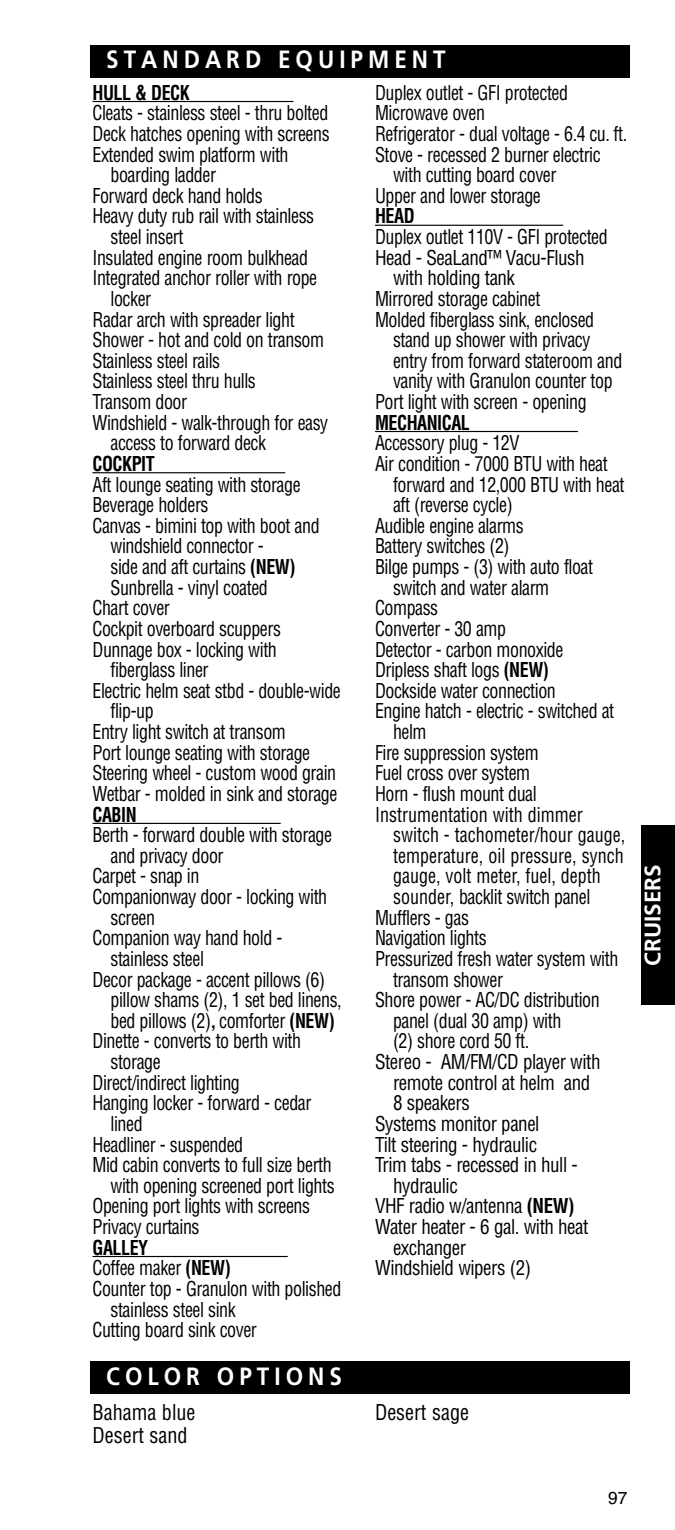
<style>
.page{position:relative;width:675px;height:1530px;background:#fff}
.page>*{position:absolute;margin:0;border:0;box-sizing:border-box;transform-origin:0 0}
.t1{font:700 25px "Frutiger";letter-spacing:.22em;color:#fff;scale:.9 1}
.t2{font:700 22.5px "Frutiger";color:#fff}
.t3{font:condensed 21.25px/22.5px "Helvetica";color:#000;scale:.95 1}
.t4{font:condensed 20px "Helvetica";letter-spacing:-.025em;color:#000;scale:.9 1}
.t5{font:condensed 20px "Helvetica";letter-spacing:-.025em;color:#000;scale:.95 1}
.t6{font:condensed 20px "Helvetica";color:#000;scale:.9 1}
.t7{font:700 condensed 20px "Helvetica";letter-spacing:-.025em;color:#000;scale:.9 1}
.t8{font:17.5px "Helvetica";color:#000}
.s1{font-weight:700}
</style>
<div class="page">
<div style="left:641px;top:825px;width:34px;height:180px;background:#000"></div>
<hr style="left:92px;top:101px;width:201px;height:1px;background:#000">
<hr style="left:92px;top:472px;width:193px;height:1px;background:#000">
<hr style="left:92px;top:823px;width:189px;height:1px;background:#000">
<hr style="left:92px;top:1256px;width:196px;height:1px;background:#000">
<hr style="left:375px;top:225px;width:188px;height:1px;background:#000">
<hr style="left:375px;top:431px;width:203px;height:1px;background:#000">
<div style="left:90px;top:45px;width:540px;height:32px;background:#000"></div>
<div style="left:90px;top:1362px;width:540px;height:32px;background:#000"></div>
<p class="t1" style="left:106px;top:49px;width:379px">STANDARD EQUIPMENT</p>
<p class="t7" style="left:92px;top:85px;width:110px">HULL &amp; DECK</p>
<p class="t4" style="left:92px;top:105px;width:264px">Cleats - stainless steel - thru bolted</p>
<p class="t4" style="left:92px;top:126px;width:265px">Deck hatches opening with screens</p>
<p class="t4" style="left:92px;top:147px;width:219px">Extended swim platform with</p>
<p class="t4" style="left:111px;top:167px;width:119px">boarding ladder</p>
<p class="t4" style="left:92px;top:188px;width:191px">Forward deck hand holds</p>
<p class="t4" style="left:92px;top:208px;width:248px">Heavy duty rub rail with stainless</p>
<p class="t4" style="left:111px;top:229px;width:83px">steel insert</p>
<p class="t4" style="left:92px;top:250px;width:241px">Insulated engine room bulkhead</p>
<p class="t4" style="left:92px;top:270px;width:251px">Integrated anchor roller with rope</p>
<p class="t4" style="left:111px;top:291px;width:47px">locker</p>
<p class="t4" style="left:92px;top:312px;width:226px">Radar arch with spreader light</p>
<p class="t4" style="left:92px;top:332px;width:259px">Shower - hot and cold on transom</p>
<p class="t4" style="left:92px;top:353px;width:143px">Stainless steel rails</p>
<p class="t4" style="left:92px;top:373px;width:183px">Stainless steel thru hulls</p>
<p class="t4" style="left:92px;top:394px;width:107px">Transom door</p>
<p class="t4" style="left:92px;top:415px;width:263px">Windshield - walk-through for easy</p>
<p class="t4" style="left:111px;top:435px;width:174px">access to forward deck</p>
<p class="t7" style="left:92px;top:456px;width:71px">COCKPIT</p>
<p class="t4" style="left:92px;top:477px;width:233px">Aft lounge seating with storage</p>
<p class="t4" style="left:92px;top:497px;width:131px">Beverage holders</p>
<p class="t4" style="left:92px;top:518px;width:254px">Canvas - bimini top with boot and</p>
<p class="t4" style="left:111px;top:538px;width:172px">windshield connector -</p>
<p class="t4" style="left:111px;top:559px;width:207px">side and aft curtains <span class="s1">(NEW)</span></p>
<p class="t4" style="left:110px;top:580px;width:176px">Sunbrella - vinyl coated</p>
<p class="t4" style="left:92px;top:600px;width:87px">Chart cover</p>
<p class="t4" style="left:92px;top:621px;width:211px">Cockpit overboard scuppers</p>
<p class="t4" style="left:92px;top:642px;width:206px">Dunnage box - locking with</p>
<p class="t4" style="left:110px;top:662px;width:111px">fiberglass liner</p>
<p class="t4" style="left:92px;top:683px;width:277px">Electric helm seat stbd - double-wide</p>
<p class="t4" style="left:110px;top:703px;width:50px">flip-up</p>
<p class="t4" style="left:92px;top:724px;width:216px">Entry light switch at transom</p>
<p class="t4" style="left:92px;top:745px;width:243px">Port lounge seating with storage</p>
<p class="t4" style="left:92px;top:765px;width:272px">Steering wheel - custom wood grain</p>
<p class="t4" style="left:92px;top:786px;width:274px">Wetbar - molded in sink and storage</p>
<p class="t7" style="left:92px;top:807px;width:51px">CABIN</p>
<p class="t4" style="left:92px;top:827px;width:268px">Berth - forward double with storage</p>
<p class="t4" style="left:111px;top:848px;width:127px">and privacy door</p>
<p class="t4" style="left:92px;top:868px;width:120px">Carpet - snap in</p>
<p class="t4" style="left:92px;top:889px;width:262px">Companionway door - locking with</p>
<p class="t4" style="left:111px;top:910px;width:51px">screen</p>
<p class="t4" style="left:92px;top:930px;width:213px">Companion way hand hold -</p>
<p class="t4" style="left:111px;top:951px;width:105px">stainless steel</p>
<p class="t4" style="left:92px;top:972px;width:260px">Decor package - accent pillows (6)</p>
<p class="t4" style="left:111px;top:992px;width:258px">pillow shams (2), 1 set bed linens,</p>
<p class="t4" style="left:111px;top:1013px;width:251px">bed pillows (2)<span class="s1">,</span> comforter <span class="s1">(NEW)</span></p>
<p class="t4" style="left:92px;top:1033px;width:233px">Dinette - converts to berth with</p>
<p class="t4" style="left:110px;top:1054px;width:57px">storage</p>
<p class="t4" style="left:92px;top:1075px;width:165px">Direct/indirect lighting</p>
<p class="t4" style="left:92px;top:1095px;width:245px">Hanging locker - forward - cedar</p>
<p class="t4" style="left:110px;top:1116px;width:37px">lined</p>
<p class="t4" style="left:92px;top:1137px;width:169px">Headliner - suspended</p>
<p class="t4" style="left:92px;top:1157px;width:267px">Mid cabin converts to full size berth</p>
<p class="t4" style="left:110px;top:1178px;width:251px">with opening screened port lights</p>
<p class="t4" style="left:92px;top:1198px;width:243px">Opening port lights with screens</p>
<p class="t4" style="left:92px;top:1219px;width:120px">Privacy curtains</p>
<p class="t7" style="left:92px;top:1240px;width:63px">GALLEY</p>
<p class="t4" style="left:92px;top:1260px;width:155px">Coffee maker <span class="s1">(NEW)</span></p>
<p class="t4" style="left:92px;top:1281px;width:278px">Counter top - Granulon with polished</p>
<p class="t4" style="left:111px;top:1302px;width:141px">stainless steel sink</p>
<p class="t4" style="left:92px;top:1322px;width:184px">Cutting board sink cover</p>
<p class="t4" style="left:375px;top:85px;width:216px">Duplex outlet - GFI protected</p>
<p class="t4" style="left:375px;top:105px;width:124px">Microwave oven</p>
<p class="t4" style="left:375px;top:126px;width:282px">Refrigerator - dual voltage - 6.4 cu. ft.</p>
<p class="t4" style="left:375px;top:147px;width:252px">Stove - recessed 2 burner electric</p>
<p class="t4" style="left:393px;top:167px;width:183px">with cutting board cover</p>
<p class="t4" style="left:375px;top:188px;width:186px">Upper and lower storage</p>
<p class="t7" style="left:375px;top:208px;width:46px">HEAD</p>
<p class="t4" style="left:375px;top:229px;width:260px">Duplex outlet 110V - GFI protected</p>
<p class="t5" style="left:375px;top:250px;width:222px">Head - SeaLand™ Vacu-Flush</p>
<p class="t5" style="left:393px;top:270px;width:130px">with holding tank</p>
<p class="t4" style="left:375px;top:291px;width:185px">Mirrored storage cabinet</p>
<p class="t4" style="left:375px;top:312px;width:245px">Molded fiberglass sink, enclosed</p>
<p class="t4" style="left:393px;top:332px;width:221px">stand up shower with privacy</p>
<p class="t4" style="left:393px;top:353px;width:256px">entry from forward stateroom and</p>
<p class="t4" style="left:393px;top:373px;width:246px">vanity with Granulon counter top</p>
<p class="t4" style="left:375px;top:394px;width:237px">Port light with screen - opening</p>
<p class="t7" style="left:375px;top:415px;width:107px">MECHANICAL</p>
<p class="t4" style="left:375px;top:435px;width:162px">Accessory plug - 12V</p>
<p class="t4" style="left:375px;top:456px;width:260px">Air condition - 7000 BTU with heat</p>
<p class="t4" style="left:393px;top:477px;width:259px">forward and 12,000 BTU with heat</p>
<p class="t4" style="left:393px;top:497px;width:134px">aft (reverse cycle)</p>
<p class="t4" style="left:375px;top:518px;width:167px">Audible engine alarms</p>
<p class="t4" style="left:375px;top:538px;width:151px">Battery switches (2)</p>
<p class="t4" style="left:375px;top:559px;width:244px">Bilge pumps - (3) with auto float</p>
<p class="t4" style="left:393px;top:580px;width:175px">switch and water alarm</p>
<p class="t4" style="left:375px;top:600px;width:72px">Compass</p>
<p class="t4" style="left:375px;top:621px;width:147px">Converter - 30 amp</p>
<p class="t4" style="left:375px;top:642px;width:211px">Detector - carbon monoxide</p>
<p class="t4" style="left:375px;top:662px;width:195px">Dripless shaft logs <span class="s1">(NEW)</span></p>
<p class="t4" style="left:375px;top:683px;width:203px">Dockside water connection</p>
<p class="t4" style="left:375px;top:703px;width:267px">Engine hatch - electric - switched at</p>
<p class="t4" style="left:393px;top:724px;width:39px">helm</p>
<p class="t4" style="left:375px;top:745px;width:184px">Fire suppression system</p>
<p class="t4" style="left:375px;top:765px;width:174px">Fuel cross over system</p>
<p class="t4" style="left:375px;top:786px;width:181px">Horn - flush mount dual</p>
<p class="t6" style="left:375px;top:807px;width:232px">Instrumentation with dimmer</p>
<p class="t6" style="left:393px;top:827px;width:260px">switch - tachometer/hour gauge,</p>
<p class="t6" style="left:393px;top:848px;width:258px">temperature, oil pressure, synch</p>
<p class="t6" style="left:393px;top:868px;width:232px">gauge, volt meter, fuel, depth</p>
<p class="t4" style="left:393px;top:889px;width:221px">sounder, backlit switch panel</p>
<p class="t4" style="left:375px;top:910px;width:106px">Mufflers - gas</p>
<p class="t4" style="left:375px;top:930px;width:126px">Navigation lights</p>
<p class="t4" style="left:375px;top:951px;width:272px">Pressurized fresh water system with</p>
<p class="t4" style="left:393px;top:972px;width:124px">transom shower</p>
<p class="t4" style="left:375px;top:992px;width:251px">Shore power - AC/DC distribution</p>
<p class="t4" style="left:393px;top:1013px;width:189px">panel (dual 30 amp) with</p>
<p class="t4" style="left:393px;top:1033px;width:153px">(2) shore cord 50 ft.</p>
<p class="t5" style="left:375px;top:1054px;width:239px">Stereo - AM/FM/CD player with</p>
<p class="t5" style="left:393px;top:1075px;width:209px">remote control at helm and</p>
<p class="t5" style="left:393px;top:1095px;width:82px">8 speakers</p>
<p class="t5" style="left:375px;top:1116px;width:175px">Systems monitor panel</p>
<p class="t5" style="left:375px;top:1137px;width:172px">Tilt steering - hydraulic</p>
<p class="t5" style="left:375px;top:1157px;width:215px">Trim tabs - recessed in hull -</p>
<p class="t5" style="left:393px;top:1178px;width:70px">hydraulic</p>
<p class="t5" style="left:375px;top:1198px;width:211px">VHF radio w/antenna <span class="s1">(NEW)</span></p>
<p class="t5" style="left:375px;top:1219px;width:226px">Water heater - 6 gal. with heat</p>
<p class="t5" style="left:393px;top:1240px;width:79px">exchanger</p>
<p class="t5" style="left:375px;top:1260px;width:166px">Windshield wipers (2)</p>
<p class="t1" style="left:106px;top:1366px;width:263px">COLOR OPTIONS</p>
<p class="t3" style="left:92px;top:1403px;width:110px">Bahama blue<br>Desert sand</p>
<p class="t3" style="left:375px;top:1403px;width:101px">Desert sage</p>
<p class="t2" style="left:644px;top:966px;width:103px;rotate:-90deg">CRUISERS</p>
<p class="t8" style="left:608px;top:1491px;width:21px">97</p>
</div>
